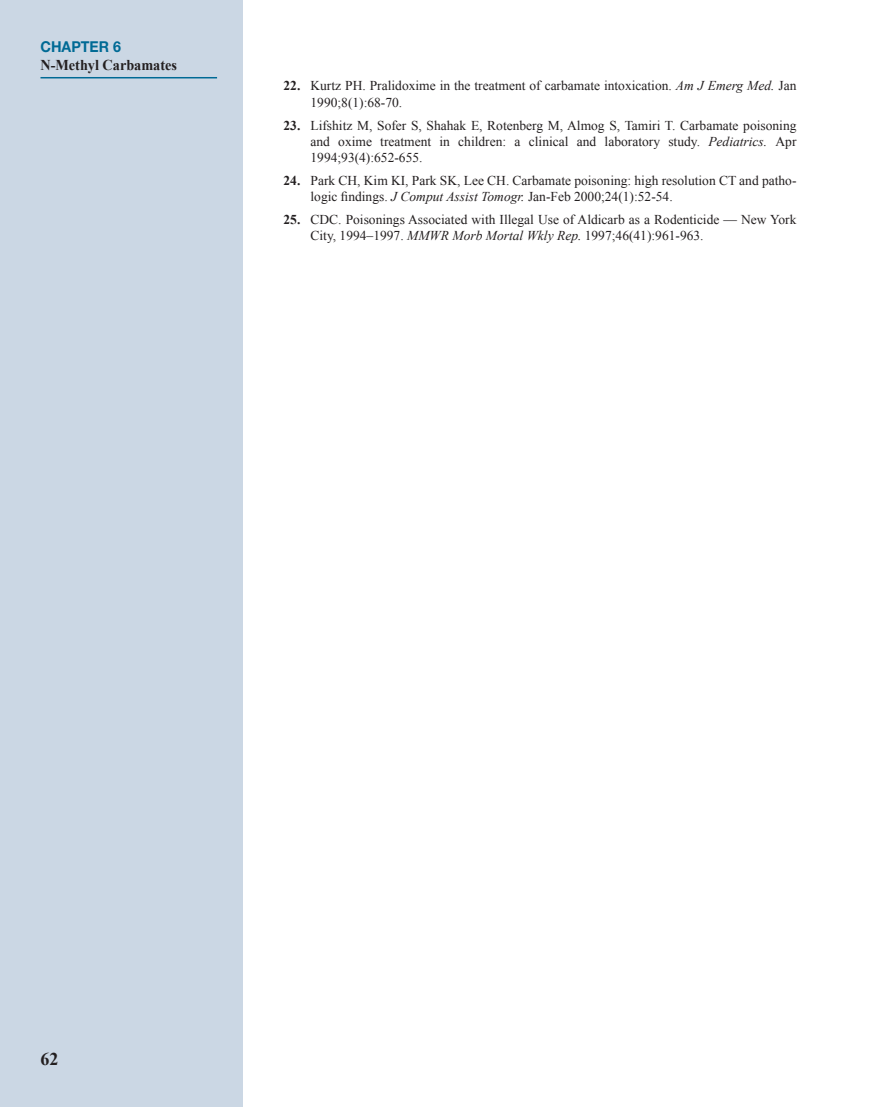
<style>
.page{position:relative;width:891px;height:1107px;background:#fff}
.page>*{position:absolute;margin:0;border:0;box-sizing:border-box;transform-origin:0 0}
.t1{font:700 18px "Times New Roman";color:#231f20}
.t2{font:700 15px "Times New Roman";color:#231f20;scale:.95 1}
.t3{font:700 15px "Helvetica Neue";color:#006a95;scale:.95 1}
.t4{font:13.5px/16.2px "Times New Roman";color:#231f20}
.s1{font-weight:700}
.s2{font-style:italic}
</style>
<div class="page">
<div style="left:0;top:0;width:243px;height:1107px;background:#cbd7e4"></div>
<hr style="left:40px;top:77px;width:177px;height:1px;background:#006a95">
<p class="t3" style="left:40px;top:38px;width:86px">CHAPTER 6</p>
<p class="t2" style="left:40px;top:55px;width:145px">N-Methyl Carbamates</p>
<p class="t4" style="left:310px;top:78px;width:487px;text-indent:-27px"><span class="s1">22.</span> Kurtz PH. Pralidoxime in the treatment of carbamate intoxication. <span class="s2">Am J Emerg Med.</span> Jan<br>1990;8(1):68-70.</p>
<p class="t4" style="left:310px;top:117px;width:488px;text-align:justify;text-indent:-27px"><span class="s1">23.</span> Lifshitz M, Sofer S, Shahak E, Rotenberg M, Almog S, Tamiri T. Carbamate poisoning and oxime treatment in children: a clinical and laboratory study. <span class="s2">Pediatrics.</span> Apr 1994;93(4):652-655.</p>
<p class="t4" style="left:310px;top:172px;width:487px;text-indent:-27px"><span class="s1">24.</span> Park CH, Kim KI, Park SK, Lee CH. Carbamate poisoning: high resolution CT and patho&shy;logic findings. <span class="s2">J Comput Assist Tomogr.</span> Jan-Feb 2000;24(1):52-54.</p>
<p class="t4" style="left:310px;top:211px;width:487px;text-indent:-27px"><span class="s1">25.</span> CDC. Poisonings Associated with Illegal Use of Aldicarb as a Rodenticide — New York<br>City, 1994–1997. <span class="s2">MMWR Morb Mortal Wkly Rep.</span> 1997;46(41):961-963.</p>
<h1 class="t1" style="left:40px;top:1047px;width:19px">62</h1>
</div>
